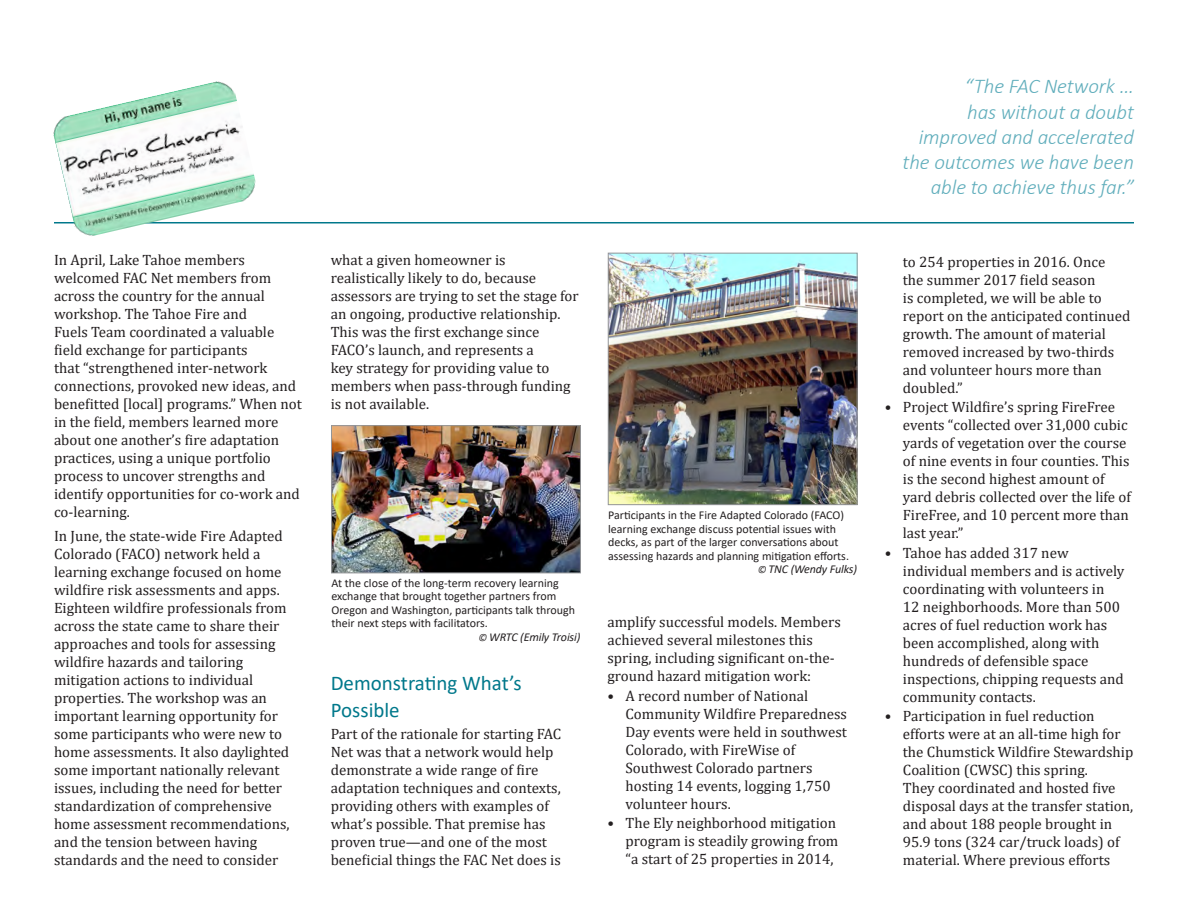
<style>
.page{position:relative;width:1188px;height:918px;background:#fff}
.page>*{position:absolute;margin:0;border:0;box-sizing:border-box;transform-origin:0 0}
.t1{font:italic 300 21px/25.2px "Calibri";letter-spacing:-.005em;color:#61aebc;text-align:right}
.t2{font:21px/27px "Calibri";color:#00788b}
.t3{font:15px/18px "Cambria";color:#231f20}
.t4{font:12px/13.5px "Calibri";color:#231f20}
.t5{font:italic 12px "Calibri";letter-spacing:-.01em;color:#231f20}
.s1{font-size:10.5px}
</style>
<div class="page">
<hr style="left:54px;top:222px;width:1080px;height:1px;background:#00788b">
<img style="left:610px;top:255px;width:245px;height:65px">
<img style="left:333px;top:428px;width:246px;height:143px">
<div style="left:331px;top:426px;width:250px;height:147px;border:1px solid #939598"></div>
<img style="left:53px;top:81px;width:206px;height:155px">
<img style="left:610px;top:322px;width:245px;height:181px">
<div style="left:608px;top:320px;width:249px;height:185px;border:1px solid #939598"></div>
<p class="t3" style="left:54px;top:251px;width:249px">In April, Lake Tahoe members welcomed FAC Net members from across the country for the annual workshop. The Tahoe Fire and<br>Fuels Team coordinated a valuable field exchange for participants<br>that “strengthened inter-network connections, provoked new ideas, and benefitted [local] programs.” When not in the field, members learned more about one another’s fire adaptation practices, using a unique portfolio process to uncover strengths and identify opportunities for co-work and co-learning.</p>
<p class="t3" style="left:54px;top:527px;width:237px">In June, the state-wide Fire Adapted Colorado (FACO) network held a learning exchange focused on home wildfire risk assessments and apps.<br>Eighteen wildfire professionals from across the state came to share their approaches and tools for assessing wildfire hazards and tailoring mitigation actions to individual properties. The workshop was an important learning opportunity for some participants who were new to home assessments. It also daylighted some important nationally relevant issues, including the need for better standardization of comprehensive home assessment recommendations, and the tension between having standards and the need to consider</p>
<p class="t3" style="left:331px;top:251px;width:250px">what a given homeowner is realistically likely to do, because assessors are trying to set the stage for an ongoing, productive relationship.<br>This was the first exchange since<br>FACO’s launch, and represents a<br>key strategy for providing value to members when pass-through funding is not available.</p>
<p class="t4" style="left:332px;top:575px;width:245px">At the close of the long-term recovery learning exchange that brought together partners from Oregon and Washington, participants talk through their next steps with facilitators.</p>
<p class="t5" style="left:479px;top:628px;width:103px"><span class="s1">©</span> WRTC (Emily Troisi)</p>
<p class="t2" style="left:331px;top:669px;width:192px">Demonstrating What’s<br>Possible</p>
<p class="t3" style="left:331px;top:725px;width:232px">Part of the rationale for starting FAC Net was that a network would help demonstrate a wide range of fire adaptation techniques and contexts, providing others with examples of what’s possible. That premise has proven true—and one of the most beneficial things the FAC Net does is</p>
<p class="t4" style="left:608px;top:508px;width:242px">Participants in the Fire Adapted Colorado (FACO) learning exchange discuss potential issues with decks, as part of the larger conversations about assessing hazards and planning mitigation efforts.</p>
<p class="t5" style="left:758px;top:561px;width:101px"><span class="s1">©</span> TNC (Wendy Fulks)</p>
<p class="t3" style="left:608px;top:613px;width:235px">amplify successful models. Members achieved several milestones this spring, including significant on-the&shy;ground hazard mitigation work:</p>
<p class="t3" style="left:626px;top:686px;width:223px;text-indent:-18px">• A record number of National<br>Community Wildfire Preparedness<br>Day events were held in southwest<br>Colorado, with FireWise of<br>Southwest Colorado partners hosting 14 events, logging 1,750 volunteer hours.</p>
<p class="t3" style="left:626px;top:814px;width:214px;text-indent:-18px">• The Ely neighborhood mitigation program is steadily growing from “a start of 25 properties in 2014,</p>
<p class="t1" style="left:903px;top:74px;width:233px">“The FAC Network …<br>has without a doubt improved and accelerated the outcomes we have been able to achieve thus far.”</p>
<p class="t3" style="left:903px;top:252px;width:229px">to 254 properties in 2016. Once<br>the summer 2017 field season<br>is completed, we will be able to report on the anticipated continued growth. The amount of material removed increased by two-thirds and volunteer hours more than doubled.”</p>
<p class="t3" style="left:903px;top:398px;width:230px;text-indent:-18px">• Project Wildfire’s spring FireFree events “collected over 31,000 cubic yards of vegetation over the course of nine events in four counties. This is the second highest amount of yard debris collected over the life of<br>FireFree, and 10 percent more than last year.”</p>
<p class="t3" style="left:903px;top:543px;width:223px;text-indent:-18px">• Tahoe has added 317 new individual members and is actively coordinating with volunteers in<br>12 neighborhoods. More than 500 acres of fuel reduction work has been accomplished, along with hundreds of defensible space inspections, chipping requests and community contacts.</p>
<p class="t3" style="left:903px;top:707px;width:232px;text-indent:-18px">• Participation in fuel reduction efforts were at an all-time high for the Chumstick Wildfire Stewardship Coalition (CWSC) this spring.<br>They coordinated and hosted five disposal days at the transfer station, and about 188 people brought in 95.9 tons (324 car/truck loads) of material. Where previous efforts</p>
</div>
